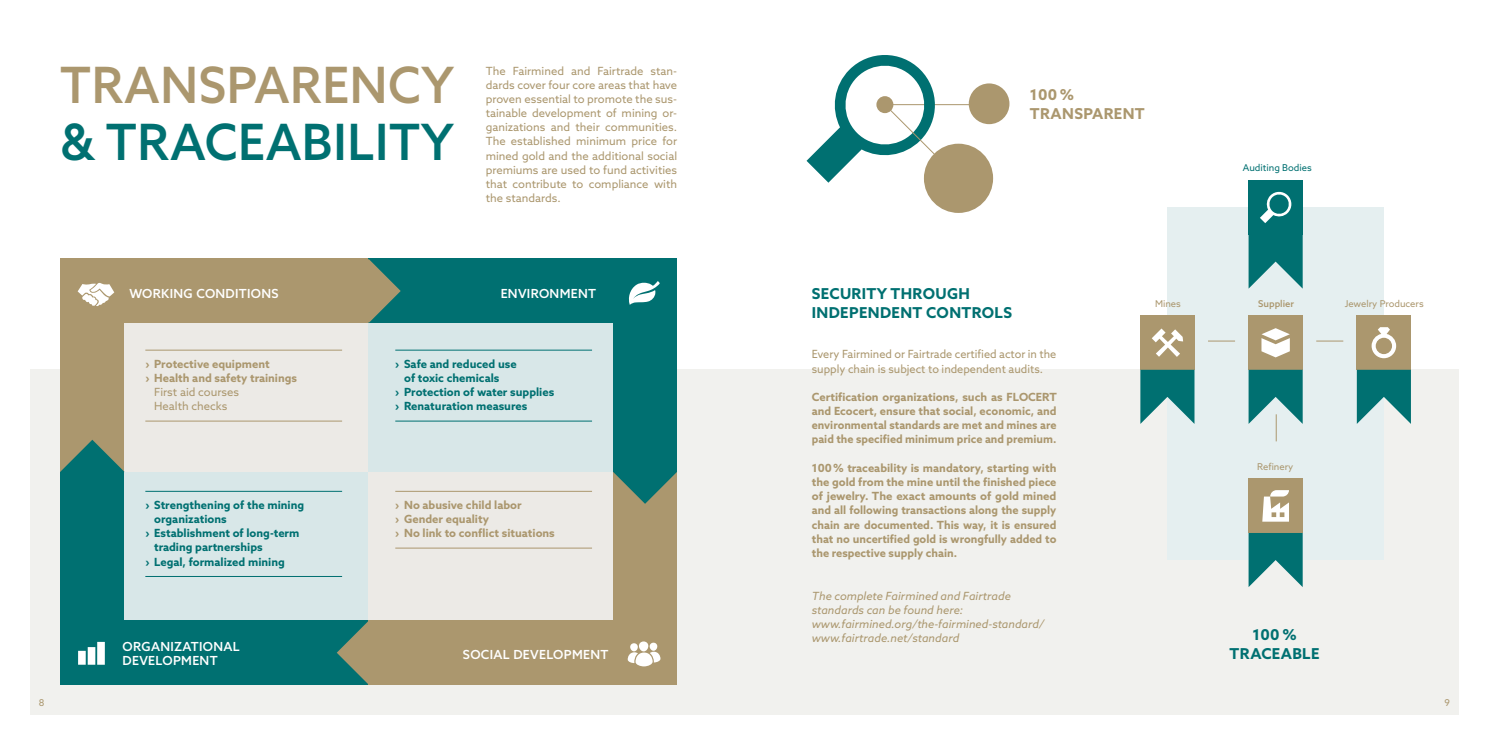
<style>
.page{position:relative;width:1489px;height:745px;background:#fff}
.page>*{position:absolute;margin:0;border:0;box-sizing:border-box;transform-origin:0 0}
.Head1{font:500 50px/56.8px "Azo Sans";letter-spacing:.015em;color:#007071}
.t1{font:700 15px "Azo Sans";letter-spacing:.025em;color:#007071}
.t2{font:700 15px "Azo Sans";letter-spacing:.025em;color:#ab976e}
.Fließtext_Deutsch{font:500 12.5px/14.4px "Azo Sans";letter-spacing:.025em;color:#fff}
.Fließtext{font:700 11.25px/14.1px "Azo Sans";color:#ab976e;text-align:justify}
.Fließtext_Deutsch-2{font:11.25px/14.1px "Azo Sans";color:#ab976e;text-align:justify}
.Fließtext_Deutsch-3{font:700 11.25px/14.1px "Azo Sans";color:#007071}
.Fließtext-2{font:italic 11.25px "Azo Sans";color:#ab976e}
.Fließtext_Deutsch-4{font:700 11.25px "Azo Sans";color:#ab976e}
.Fließtext-3{font:11.25px/14.1px "Azo Sans";color:#ab976e}
.t3{font:9.38px "Azo Sans";color:#ab976e}
.t4{font:9.38px "Azo Sans";color:#007071}
.t5{font:500 9.38px "Azo Sans";color:#ab976e}
.s1{color:#ab976e}
</style>
<div class="page">
<div style="left:30px;top:369px;width:1428px;height:345px;background:#f1f1ee"></div>
<hr style="left:884px;top:104px;width:105px;height:1px;background:#ab976e">
<div style="left:923px;top:144px;width:70px;height:69px;background:#ab976e;border-radius:50%"></div>
<div style="left:968px;top:83px;width:41px;height:41px;background:#ab976e;border-radius:50%"></div>
<svg style="left:806px;top:55px;width:140px;height:127px"></svg>
<div style="left:1167px;top:207px;width:216px;height:352px;background:#e5eff0"></div>
<div style="left:1248px;top:315px;width:54px;height:54px;background:#ab976e"></div>
<div style="left:1356px;top:315px;width:54px;height:54px;background:#ab976e"></div>
<div style="left:1140px;top:315px;width:54px;height:54px;background:#ab976e"></div>
<svg style="left:1140px;top:369px;width:54px;height:54px"></svg>
<svg style="left:1248px;top:234px;width:54px;height:54px"></svg>
<div style="left:1248px;top:478px;width:54px;height:54px;background:#ab976e"></div>
<div style="left:1248px;top:180px;width:54px;height:54px;background:#007071"></div>
<svg style="left:1248px;top:532px;width:54px;height:54px"></svg>
<svg style="left:1356px;top:369px;width:54px;height:54px"></svg>
<svg style="left:1152px;top:328px;width:31px;height:28px"></svg>
<svg style="left:1371px;top:327px;width:24px;height:31px"></svg>
<svg style="left:1262px;top:490px;width:26px;height:31px"></svg>
<svg style="left:1260px;top:191px;width:32px;height:32px"></svg>
<svg style="left:1208px;top:340px;width:26px;height:1px"></svg>
<svg style="left:1316px;top:340px;width:27px;height:1px"></svg>
<svg style="left:1248px;top:328px;width:54px;height:113px"></svg>
<div style="left:60px;top:259px;width:309px;height:212px;background:#eceae6"></div>
<div style="left:60px;top:259px;width:309px;height:64px;background:#ab976e"></div>
<div style="left:60px;top:259px;width:64px;height:212px;background:#ab976e"></div>
<div style="left:369px;top:259px;width:308px;height:212px;background:#d8e7e8"></div>
<div style="left:613px;top:259px;width:64px;height:212px;background:#007071"></div>
<div style="left:369px;top:259px;width:308px;height:64px;background:#007071"></div>
<svg style="left:628px;top:281px;width:31px;height:23px"></svg>
<svg style="left:78px;top:283px;width:36px;height:23px"></svg>
<svg style="left:368px;top:259px;width:32px;height:64px"></svg>
<hr style="left:145px;top:349px;width:197px;height:1px;background:#ab976e">
<hr style="left:145px;top:420px;width:197px;height:1px;background:#ab976e">
<hr style="left:395px;top:349px;width:197px;height:1px;background:#007071">
<hr style="left:395px;top:420px;width:197px;height:1px;background:#007071">
<div style="left:60px;top:471px;width:309px;height:213px;background:#d8e7e8"></div>
<div style="left:60px;top:471px;width:64px;height:213px;background:#007071"></div>
<div style="left:60px;top:620px;width:309px;height:64px;background:#007071"></div>
<div style="left:369px;top:471px;width:308px;height:213px;background:#eceae6"></div>
<div style="left:369px;top:620px;width:308px;height:64px;background:#ab976e"></div>
<div style="left:613px;top:471px;width:64px;height:213px;background:#ab976e"></div>
<svg style="left:627px;top:641px;width:33px;height:25px"></svg>
<svg style="left:78px;top:641px;width:27px;height:23px"></svg>
<svg style="left:613px;top:471px;width:64px;height:32px"></svg>
<svg style="left:60px;top:439px;width:64px;height:33px"></svg>
<svg style="left:337px;top:620px;width:32px;height:64px"></svg>
<hr style="left:145px;top:490px;width:197px;height:1px;background:#007071">
<hr style="left:145px;top:576px;width:197px;height:1px;background:#007071">
<hr style="left:395px;top:490px;width:197px;height:1px;background:#ab976e">
<hr style="left:395px;top:547px;width:197px;height:1px;background:#ab976e">
<p class="Head1" style="left:60px;top:56px;width:395px"><span class="s1">TRANSPARENCY </span>&amp; TRACEABILITY</p>
<p class="Fließtext_Deutsch-2" style="left:485px;top:63px;width:193px">The Fairmined and Fairtrade stan&shy;dards cover four core areas that have proven essential to promote the sus&shy;tainable development of mining or&shy;ganizations and their communities.<br>The established minimum price for mined gold and the additional social premiums are used to fund activities that contribute to compliance with the standards.</p>
<p class="Fließtext_Deutsch" style="left:129px;top:285px;width:151px">WORKING CONDITIONS</p>
<p class="Fließtext_Deutsch" style="left:500px;top:285px;width:97px">ENVIRONMENT</p>
<p class="Fließtext_Deutsch-4" style="left:145px;top:356px;width:126px">› Protective equipment</p>
<p class="Fließtext_Deutsch-4" style="left:145px;top:370px;width:153px">› Health and safety trainings</p>
<p class="Fließtext_Deutsch-2" style="left:154px;top:384px;width:86px">First aid courses</p>
<p class="Fließtext_Deutsch-2" style="left:154px;top:399px;width:75px">Health checks</p>
<p class="Fließtext_Deutsch-3" style="left:154px;top:497px;width:151px;text-indent:-9px">› Strengthening of the mining organizations</p>
<p class="Fließtext_Deutsch-3" style="left:154px;top:525px;width:147px;text-indent:-9px">› Establishment of long-term trading partnerships</p>
<p class="Fließtext_Deutsch-3" style="left:145px;top:554px;width:141px">› Legal, formalized mining</p>
<p class="Fließtext_Deutsch-3" style="left:404px;top:356px;width:114px;text-indent:-9px">› Safe and reduced use of toxic chemicals</p>
<p class="Fließtext_Deutsch-3" style="left:395px;top:384px;width:160px">› Protection of water supplies</p>
<p class="Fließtext_Deutsch-3" style="left:395px;top:399px;width:134px">› Renaturation measures</p>
<p class="Fließtext_Deutsch-4" style="left:395px;top:497px;width:128px">› No abusive child labor</p>
<p class="Fließtext_Deutsch-4" style="left:395px;top:511px;width:95px">› Gender equality</p>
<p class="Fließtext_Deutsch-4" style="left:395px;top:525px;width:161px">› No link to conflict situations</p>
<p class="Fließtext_Deutsch" style="left:122px;top:638px;width:119px">ORGANIZATIONAL<br>DEVELOPMENT</p>
<p class="Fließtext_Deutsch" style="left:463px;top:646px;width:147px">SOCIAL DEVELOPMENT</p>
<p class="t2" style="left:1029px;top:85px;width:46px">100 %</p>
<p class="t2" style="left:1029px;top:104px;width:116px">TRANSPARENT</p>
<p class="t4" style="left:1242px;top:162px;width:70px">Auditing Bodies</p>
<p class="t1" style="left:811px;top:283px;width:160px">SECURITY THROUGH</p>
<p class="t1" style="left:811px;top:302px;width:202px">INDEPENDENT CONTROLS</p>
<p class="Fließtext-3" style="left:811px;top:347px;width:246px">Every Fairmined or Fairtrade certified actor in the supply chain is subject to independent audits.</p>
<p class="Fließtext" style="left:811px;top:389px;width:246px">Certification organizations, such as FLOCERT and Ecocert, ensure that social, economic, and environmental standards are met and mines are paid the specified minimum price and premium.</p>
<p class="Fließtext" style="left:811px;top:460px;width:246px">100% traceability is mandatory, starting with the gold from the mine until the finished piece of jewelry. The exact amounts of gold mined and all following transactions along the supply chain are documented. This way, it is ensured that no uncertified gold is wrongfully added to the respective supply chain.</p>
<p class="Fließtext-2" style="left:811px;top:587px;width:201px">The complete Fairmined and Fairtrade</p>
<p class="Fließtext-2" style="left:811px;top:602px;width:153px">standards can be found here:</p>
<p class="Fließtext-2" style="left:811px;top:616px;width:234px">www.fairmined.org/the-fairmined-standard/</p>
<p class="Fließtext-2" style="left:811px;top:630px;width:149px">www.fairtrade.net/standard</p>
<p class="t3" style="left:1154px;top:297px;width:27px">Mines</p>
<p class="t3" style="left:1344px;top:297px;width:80px">Jewelry Producers</p>
<p class="t5" style="left:1257px;top:297px;width:38px">Supplier</p>
<p class="t3" style="left:1257px;top:460px;width:38px">Refinery</p>
<p class="t1" style="left:1252px;top:624px;width:46px">100 %</p>
<p class="t1" style="left:1229px;top:643px;width:91px">TRACEABLE</p>
<p class="t3" style="left:39px;top:696px;width:7px">8</p>
<p class="t3" style="left:1444px;top:696px;width:7px">9</p>
</div>
